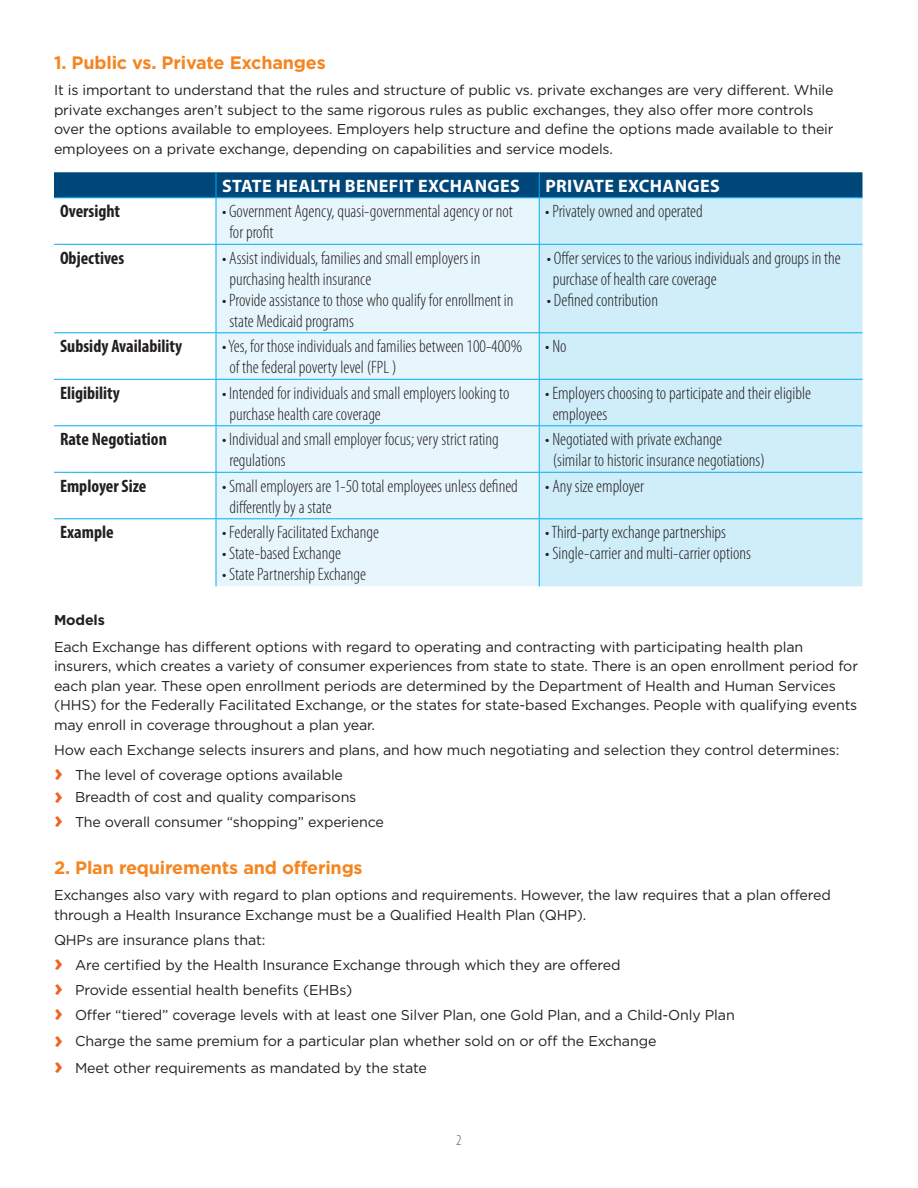
<style>
.page{position:relative;width:918px;height:1188px;background:#fff}
.page>*{position:absolute;margin:0;border:0;box-sizing:border-box;transform-origin:0 0}
.t1{font:300 condensed 18px/21px "Myriad Pro";color:#231f20}
.t2{font:700 condensed 18px "Myriad Pro";color:#231f20}
.Subhead_body_bold_12{font:700 18px "Gotham";letter-spacing:-.01em;color:#f58520}
.t3{font:700 18px "Myriad Pro";letter-spacing:.02em;color:#fff}
.M-Legal_copy_Cat{font:300 condensed 15px "Myriad Pro";color:#57585a}
.Body_copy__book_9_5{font:14.25px/19.5px "Gotham";letter-spacing:-.01em;color:#231f20}
.Bullet_copy_book_9_5{font:14.25px "Gotham";letter-spacing:-.01em;color:#231f20}
.Subhead_body_bold_12-2{font:700 14.25px "Gotham";letter-spacing:-.01em;color:#231f20}
.s1{font-weight:700;font-size:24px;color:#f26221}
</style>
<div class="page">
<div style="left:217px;top:198px;width:322px;height:388px;background:#e7f6fd"></div>
<div style="left:540px;top:198px;width:322px;height:388px;background:#d0edfa"></div>
<div style="left:54px;top:172px;width:808px;height:25px;background:#004779"></div>
<hr style="left:54px;top:197px;width:162px;height:1px;background:#00aeef">
<hr style="left:216px;top:197px;width:323px;height:1px;background:#00aeef">
<hr style="left:216px;top:198px;width:1px;height:46px;background:#00aeef">
<hr style="left:539px;top:197px;width:323px;height:1px;background:#00aeef">
<hr style="left:539px;top:198px;width:1px;height:46px;background:#00aeef">
<hr style="left:54px;top:244px;width:162px;height:1px;background:#00aeef">
<hr style="left:216px;top:244px;width:323px;height:1px;background:#00aeef">
<hr style="left:216px;top:245px;width:1px;height:87px;background:#00aeef">
<hr style="left:539px;top:244px;width:323px;height:1px;background:#00aeef">
<hr style="left:539px;top:245px;width:1px;height:87px;background:#00aeef">
<hr style="left:54px;top:332px;width:162px;height:1px;background:#00aeef">
<hr style="left:216px;top:332px;width:323px;height:1px;background:#00aeef">
<hr style="left:216px;top:333px;width:1px;height:46px;background:#00aeef">
<hr style="left:539px;top:332px;width:323px;height:1px;background:#00aeef">
<hr style="left:539px;top:333px;width:1px;height:46px;background:#00aeef">
<hr style="left:54px;top:379px;width:162px;height:1px;background:#00aeef">
<hr style="left:216px;top:379px;width:323px;height:1px;background:#00aeef">
<hr style="left:216px;top:380px;width:1px;height:45px;background:#00aeef">
<hr style="left:539px;top:379px;width:323px;height:1px;background:#00aeef">
<hr style="left:539px;top:380px;width:1px;height:45px;background:#00aeef">
<hr style="left:54px;top:425px;width:162px;height:1px;background:#00aeef">
<hr style="left:216px;top:425px;width:323px;height:1px;background:#00aeef">
<hr style="left:216px;top:426px;width:1px;height:46px;background:#00aeef">
<hr style="left:539px;top:425px;width:323px;height:1px;background:#00aeef">
<hr style="left:539px;top:426px;width:1px;height:46px;background:#00aeef">
<hr style="left:54px;top:472px;width:162px;height:1px;background:#00aeef">
<hr style="left:216px;top:472px;width:323px;height:1px;background:#00aeef">
<hr style="left:216px;top:473px;width:1px;height:45px;background:#00aeef">
<hr style="left:539px;top:472px;width:323px;height:1px;background:#00aeef">
<hr style="left:539px;top:473px;width:1px;height:45px;background:#00aeef">
<hr style="left:54px;top:518px;width:162px;height:1px;background:#00aeef">
<hr style="left:216px;top:518px;width:323px;height:1px;background:#00aeef">
<hr style="left:216px;top:519px;width:1px;height:67px;background:#00aeef">
<hr style="left:539px;top:519px;width:1px;height:67px;background:#00aeef">
<hr style="left:539px;top:518px;width:323px;height:1px;background:#00aeef">
<p class="Subhead_body_bold_12" style="left:54px;top:51px;width:273px">1. Public vs. Private Exchanges</p>
<p class="Body_copy__book_9_5" style="left:54px;top:80px;width:781px">It is important to understand that the rules and structure of public vs. private exchanges are very different. While private exchanges aren’t subject to the same rigorous rules as public exchanges, they also offer more controls over the options available to employees. Employers help structure and define the options made available to their employees on a private exchange, depending on capabilities and service models.</p>
<p class="t3" style="left:222px;top:174px;width:299px">STATE HEALTH BENEFIT EXCHANGES</p>
<p class="t3" style="left:545px;top:174px;width:176px">PRIVATE EXCHANGES</p>
<p class="t2" style="left:60px;top:200px;width:62px">Oversight</p>
<p class="t1" style="left:230px;top:201px;width:285px;text-indent:-8px">• Government Agency, quasi-governmental agency or not for profit</p>
<p class="t1" style="left:545px;top:201px;width:159px">• Privately owned and operated</p>
<p class="t2" style="left:60px;top:247px;width:66px">Objectives</p>
<p class="t1" style="left:230px;top:248px;width:253px;text-indent:-8px">• Assist individuals, families and small employers in purchasing health insurance</p>
<p class="t1" style="left:230px;top:290px;width:285px;text-indent:-8px">• Provide assistance to those who qualify for enrollment in state Medicaid programs</p>
<p class="t1" style="left:553px;top:248px;width:290px;text-indent:-6px">• Offer services to the various individuals and groups in the purchase of health care coverage</p>
<p class="t1" style="left:547px;top:290px;width:113px">• Defined contribution</p>
<p class="t2" style="left:60px;top:335px;width:124px">Subsidy Availability</p>
<p class="t1" style="left:230px;top:336px;width:294px;text-indent:-8px">• Yes, for those individuals and families between 100-400% of the federal poverty level (FPL )</p>
<p class="t1" style="left:545px;top:336px;width:23px">• No</p>
<p class="t2" style="left:60px;top:382px;width:61px">Eligibility</p>
<p class="t1" style="left:230px;top:383px;width:281px;text-indent:-8px">• Intended for individuals and small employers looking to purchase health care coverage</p>
<p class="t1" style="left:553px;top:383px;width:260px;text-indent:-8px">• Employers choosing to participate and their eligible employees</p>
<p class="t2" style="left:60px;top:428px;width:108px">Rate Negotiation</p>
<p class="t1" style="left:230px;top:429px;width:271px;text-indent:-8px">• Individual and small employer focus; very strict rating regulations</p>
<p class="t1" style="left:553px;top:429px;width:214px;text-indent:-8px">• Negotiated with private exchange (similar to historic insurance negotiations)</p>
<p class="t2" style="left:60px;top:475px;width:88px">Employer Size</p>
<p class="t1" style="left:230px;top:476px;width:290px;text-indent:-8px">• Small employers are 1-50 total employees unless defined differently by a state</p>
<p class="t1" style="left:545px;top:476px;width:100px">• Any size employer</p>
<p class="t2" style="left:60px;top:521px;width:55px">Example</p>
<p class="t1" style="left:222px;top:522px;width:159px">• Federally Facilitated Exchange</p>
<p class="t1" style="left:222px;top:543px;width:120px">• State-based Exchange</p>
<p class="t1" style="left:222px;top:564px;width:146px">• State Partnership Exchange</p>
<p class="t1" style="left:545px;top:522px;width:182px">• Third-party exchange partnerships</p>
<p class="t1" style="left:545px;top:543px;width:207px">• Single-carrier and multi-carrier options</p>
<p class="Subhead_body_bold_12-2" style="left:54px;top:611px;width:52px">Models</p>
<p class="Body_copy__book_9_5" style="left:54px;top:637px;width:806px">Each Exchange has different options with regard to operating and contracting with participating health plan insurers, which creates a variety of consumer experiences from state to state. There is an open enrollment period for each plan year. These open enrollment periods are determined by the Department of Health and Human Services (HHS) for the Federally Facilitated Exchange, or the states for state-based Exchanges. People with qualifying events may enroll in coverage throughout a plan year.</p>
<p class="Body_copy__book_9_5" style="left:54px;top:740px;width:787px">How each Exchange selects insurers and plans, and how much negotiating and selection they control determines:</p>
<p class="Bullet_copy_book_9_5" style="left:54px;top:765px;width:291px"><span class="s1">›</span> The level of coverage options available</p>
<p class="Bullet_copy_book_9_5" style="left:54px;top:788px;width:304px"><span class="s1">›</span> Breadth of cost and quality comparisons</p>
<p class="Bullet_copy_book_9_5" style="left:54px;top:813px;width:332px"><span class="s1">›</span> The overall consumer “shopping” experience</p>
<p class="Subhead_body_bold_12" style="left:54px;top:855px;width:310px">2. Plan requirements and offerings</p>
<p class="Body_copy__book_9_5" style="left:54px;top:885px;width:778px">Exchanges also vary with regard to plan options and requirements. However, the law requires that a plan offered through a Health Insurance Exchange must be a Qualified Health Plan (QHP).</p>
<p class="Body_copy__book_9_5" style="left:54px;top:930px;width:213px">QHPs are insurance plans that:</p>
<p class="Bullet_copy_book_9_5" style="left:54px;top:956px;width:568px"><span class="s1">›</span> Are certified by the Health Insurance Exchange through which they are offered</p>
<p class="Bullet_copy_book_9_5" style="left:54px;top:981px;width:300px"><span class="s1">›</span> Provide essential health benefits (EHBs)</p>
<p class="Bullet_copy_book_9_5" style="left:54px;top:1006px;width:682px"><span class="s1">›</span> Offer “tiered” coverage levels with at least one Silver Plan, one Gold Plan, and a Child-Only Plan</p>
<p class="Bullet_copy_book_9_5" style="left:54px;top:1032px;width:604px"><span class="s1">›</span> Charge the same premium for a particular plan whether sold on or off the Exchange</p>
<p class="Bullet_copy_book_9_5" style="left:54px;top:1059px;width:374px"><span class="s1">›</span> Meet other requirements as mandated by the state</p>
<p class="M-Legal_copy_Cat" style="left:456px;top:1132px;width:7px">2</p>
</div>
